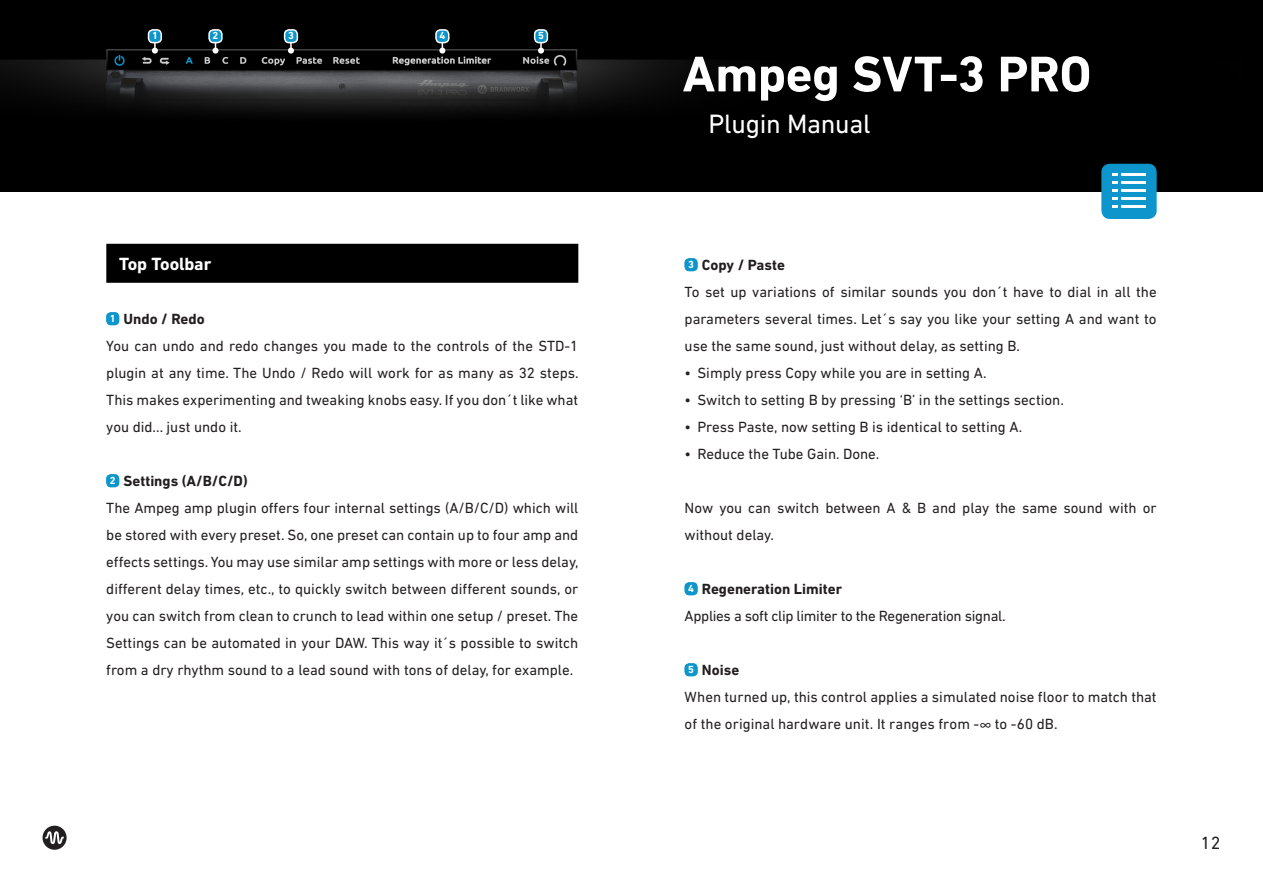
<style>
.page{position:relative;width:1263px;height:893px;background:#fff}
.page>*{position:absolute;margin:0;border:0;box-sizing:border-box;transform-origin:0 0}
.Headline_Cover{font:700 51px "DIN Next LT Pro";letter-spacing:-.005em;color:#fff}
.Subheadline_Cover{font:27px "DIN Next LT Pro";letter-spacing:-.015em;color:#fff}
.Text_Headlines_BG_Sc{font:700 18px "DIN Next LT Pro";letter-spacing:-.005em;color:#fff}
.t1{font:18px "DIN Next LT Pro";color:#231f20}
.Text{font:15px/27px "DIN Next LT Pro";color:#231f20;text-align:justify}
.Text_Bold{font:700 15px "DIN Next LT Pro";color:#231f20}
.Text-2{font:15px "DIN Next LT Pro";letter-spacing:-.02em;color:#231f20}
.Text_Bubbles{font:700 10.5px "DIN Next LT Pro";color:#fff}
</style>
<div class="page">
<svg style="left:43px;top:826px;width:24px;height:24px"></svg>
<div style="left:106px;top:244px;width:472px;height:39px;background:#000001"></div>
<div style="left:106px;top:312px;width:13px;height:13px;background:#0e96cc;border-radius:4px"></div>
<div style="left:106px;top:474px;width:13px;height:13px;background:#0e96cc;border-radius:4px"></div>
<div style="left:685px;top:258px;width:13px;height:13px;background:#0e96cc;border-radius:4px"></div>
<div style="left:685px;top:582px;width:13px;height:13px;background:#0e96cc;border-radius:4px"></div>
<div style="left:685px;top:663px;width:13px;height:13px;background:#0e96cc;border-radius:4px"></div>
<img style="left:0;top:0;width:1263px;height:192px">
<div style="left:1101px;top:164px;width:56px;height:55px;background:#0e96cc;border-radius:9px"></div>
<hr style="left:1121px;top:173px;width:25px;height:3px;background:#fff">
<hr style="left:1121px;top:205px;width:25px;height:2px;background:#fff">
<hr style="left:1121px;top:189px;width:25px;height:3px;background:#fff">
<hr style="left:1121px;top:181px;width:25px;height:3px;background:#fff">
<hr style="left:1121px;top:197px;width:25px;height:3px;background:#fff">
<svg style="left:1112px;top:173px;width:5px;height:34px"></svg>
<svg style="left:152px;top:43px;width:6px;height:11px"></svg>
<div style="left:149px;top:30px;width:12px;height:13px;background:#0e96cc;border-radius:4px"></div>
<div style="left:148px;top:29px;width:14px;height:14px;border:2px solid #fff;border-radius:4px"></div>
<svg style="left:212px;top:43px;width:6px;height:11px"></svg>
<div style="left:209px;top:30px;width:13px;height:13px;background:#0e96cc;border-radius:4px"></div>
<div style="left:208px;top:29px;width:15px;height:14px;border:2px solid #fff;border-radius:4px"></div>
<svg style="left:288px;top:43px;width:6px;height:11px"></svg>
<div style="left:285px;top:30px;width:12px;height:13px;background:#0e96cc;border-radius:4px"></div>
<div style="left:284px;top:29px;width:14px;height:14px;border:2px solid #fff;border-radius:4px"></div>
<svg style="left:439px;top:43px;width:6px;height:11px"></svg>
<div style="left:436px;top:30px;width:13px;height:13px;background:#0e96cc;border-radius:4px"></div>
<div style="left:435px;top:29px;width:14px;height:14px;border:2px solid #fff;border-radius:4px"></div>
<svg style="left:538px;top:43px;width:6px;height:11px"></svg>
<div style="left:535px;top:30px;width:12px;height:13px;background:#0e96cc;border-radius:4px"></div>
<div style="left:534px;top:29px;width:14px;height:14px;border:2px solid #fff;border-radius:4px"></div>
<p class="Text_Bubbles" style="left:152px;top:30px;width:7px">1</p>
<p class="Text_Bubbles" style="left:213px;top:30px;width:7px">2</p>
<p class="Text_Bubbles" style="left:288px;top:30px;width:7px">3</p>
<p class="Text_Bubbles" style="left:439px;top:30px;width:7px">4</p>
<p class="Text_Headlines_BG_Sc" style="left:119px;top:253px;width:94px">Top Toolbar</p>
<p class="Text_Bubbles" style="left:538px;top:30px;width:7px">5</p>
<p class="Text_Bubbles" style="left:110px;top:312px;width:7px">1</p>
<p class="Text_Bold" style="left:124px;top:310px;width:83px">Undo / Redo</p>
<p class="Text" style="left:106px;top:332px;width:474px">You can undo and redo changes you made to the controls of the STD-1 plugin at any time. The Undo / Redo will work for as many as 32 steps.<br>This makes experimenting and tweaking knobs easy. If you don´t like what you did... just undo it.</p>
<p class="Text_Bubbles" style="left:110px;top:474px;width:7px">2</p>
<p class="Text_Bold" style="left:124px;top:472px;width:126px">Settings (A/B/C/D)</p>
<p class="Text" style="left:106px;top:494px;width:474px">The Ampeg amp plugin offers four internal settings (A/B/C/D) which will be stored with every preset. So, one preset can contain up to four amp and effects settings. You may use similar amp settings with more or less delay, different delay times, etc., to quickly switch between different sounds, or you can switch from clean to crunch to lead within one setup / preset. The Settings can be automated in your DAW. This way it´s possible to switch from a dry rhythm sound to a lead sound with tons of delay, for example.</p>
<p class="Headline_Cover" style="left:682px;top:44px;width:410px">Ampeg SVT-3 PRO</p>
<p class="Subheadline_Cover" style="left:708px;top:109px;width:164px">Plugin Manual</p>
<p class="Text_Bubbles" style="left:688px;top:258px;width:7px">3</p>
<p class="Text_Bold" style="left:702px;top:256px;width:85px">Copy / Paste</p>
<p class="Text" style="left:685px;top:278px;width:474px">To set up variations of similar sounds you don´t have to dial in all the parameters several times. Let´s say you like your setting A and want to use the same sound, just without delay, as setting B.</p>
<p class="Text" style="left:685px;top:359px;width:303px">• Simply press Copy while you are in setting A.</p>
<p class="Text" style="left:685px;top:386px;width:381px">• Switch to setting B by pressing ‘B’ in the settings section.</p>
<p class="Text" style="left:685px;top:413px;width:339px">• Press Paste, now setting B is identical to setting A.</p>
<p class="Text" style="left:685px;top:440px;width:196px">• Reduce the Tube Gain. Done.</p>
<p class="Text" style="left:685px;top:494px;width:473px">Now you can switch between A &amp; B and play the same sound with or without delay.</p>
<p class="Text_Bubbles" style="left:688px;top:582px;width:7px">4</p>
<p class="Text_Bold" style="left:702px;top:580px;width:142px">Regeneration Limiter</p>
<p class="Text-2" style="left:685px;top:607px;width:322px">Applies a soft clip limiter to the Regeneration signal.</p>
<p class="Text_Bubbles" style="left:688px;top:663px;width:7px">5</p>
<p class="Text_Bold" style="left:702px;top:661px;width:39px">Noise</p>
<p class="Text" style="left:685px;top:683px;width:473px">When turned up, this control applies a simulated noise floor to match that of the original hardware unit. It ranges from -∞ to -60 dB.</p>
<p class="t1" style="left:1201px;top:833px;width:21px">12</p>
</div>
